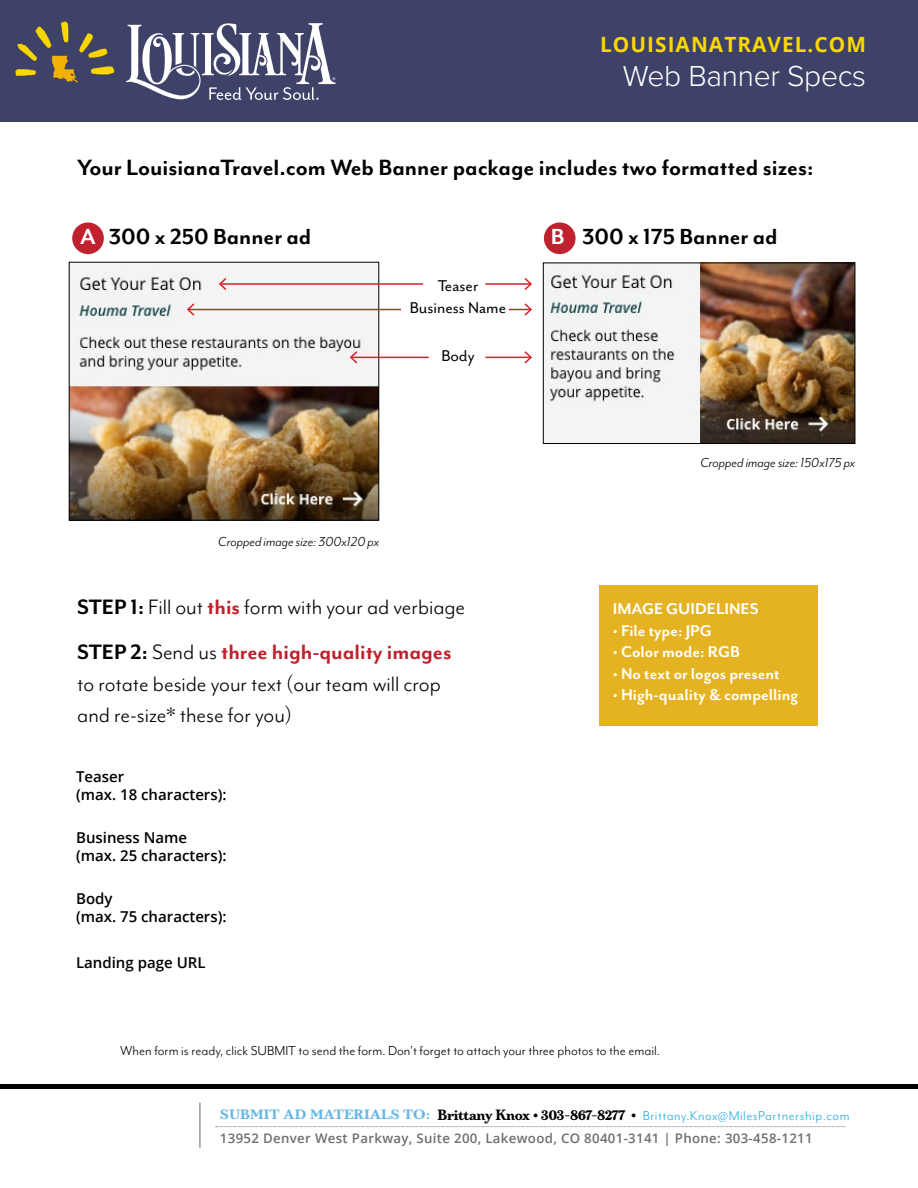
<style>
.page{position:relative;width:918px;height:1188px;background:#fff}
.page>*{position:absolute;margin:0;border:0;box-sizing:border-box;transform-origin:0 0}
.t1{font:300 30px "Proxima Nova";letter-spacing:-.01em;color:#fff}
.t2{font:700 25.5px "Mr Eaves Mod OT";color:#000}
.t3{font:700 25.2px "Mr Eaves Mod OT";color:#000}
.t4{font:24px/45px "Mr Eaves Mod OT";color:#000}
.t5{font:700 21px "Open Sans";letter-spacing:.05em;color:#fcd700}
.t6{font:700 18px "Mr Eaves San OT";color:#fff}
.t7{font:18px/22.5px "Mr Eaves San OT";color:#000;text-align:center}
.t8{font:600 15px/18px "Open Sans";color:#000}
.t9{font:15px "Mr Eaves Mod OT";color:#000}
.t10{font:italic 15px "Mr Eaves Mod OT";color:#000}
.t11{font:14.85px "Mr Eaves Mod OT";letter-spacing:.035em;color:#24abe2}
.t12{font:600 13.2px "Open Sans";letter-spacing:.025em;color:#6d6e71}
.s1{color:#fff}
.s2{font-weight:700}
.s3{font-weight:700;color:#bf212e}
.s4{font-family:"Marcia";font-weight:700;font-size:13.5px;color:#63b8e7}
.s5{font-family:"Marcia";font-weight:700;color:#000}
</style>
<div class="page">
<hr style="left:199px;top:1103px;width:2px;height:45px;background:#939598">
<svg style="left:216px;top:1126px;width:629px;height:1px"></svg>
<hr style="left:0;top:1085px;width:918px;height:4px;background:#000">
<img style="left:545px;top:265px;width:308px;height:177px">
<div style="left:543px;top:263px;width:312px;height:181px;border:1px solid #000"></div>
<img style="left:71px;top:264px;width:306px;height:255px">
<div style="left:69px;top:262px;width:310px;height:259px;border:1px solid #000"></div>
<div style="left:0;top:0;width:918px;height:122px;background:#3f4268"></div>
<img style="left:15px;top:21px;width:100px;height:62px">
<svg style="left:126px;top:23px;width:209px;height:77px"></svg>
<div style="left:544px;top:222px;width:32px;height:32px;background:#bf212e;border-radius:50%"></div>
<div style="left:72px;top:222px;width:32px;height:32px;background:#bf212e;border-radius:50%"></div>
<hr style="left:220px;top:283px;width:203px;height:2px;background:#d2232a">
<svg style="left:218px;top:276px;width:10px;height:16px"></svg>
<hr style="left:485px;top:283px;width:46px;height:2px;background:#d2232a">
<svg style="left:523px;top:278px;width:9px;height:12px"></svg>
<hr style="left:485px;top:357px;width:46px;height:1px;background:#d2232a">
<svg style="left:523px;top:351px;width:9px;height:13px"></svg>
<svg style="left:509px;top:303px;width:23px;height:13px"></svg>
<hr style="left:351px;top:357px;width:78px;height:1px;background:#d2232a">
<svg style="left:349px;top:350px;width:10px;height:15px"></svg>
<hr style="left:188px;top:309px;width:213px;height:1px;background:#d2232a">
<svg style="left:186px;top:302px;width:10px;height:15px"></svg>
<div style="left:599px;top:585px;width:219px;height:141px;background:#e5b222"></div>
<p class="t5" style="left:600px;top:29px;width:267px">LOUISIANATRAVEL.COM</p>
<p class="t1" style="left:623px;top:54px;width:245px">Web Banner Specs</p>
<p class="t2" style="left:77px;top:153px;width:738px">Your LouisianaTravel.com Web Banner package includes two formatted sizes:</p>
<p class="t3" style="left:80px;top:223px;width:233px"><span class="s1">A</span> 300 x 250 Banner ad</p>
<p class="t3" style="left:551px;top:223px;width:228px"><span class="s1">B</span> 300 x 175 Banner ad</p>
<p class="t7" style="left:410px;top:274px;width:98px">Teaser<br>Business Name</p>
<p class="t7" style="left:441px;top:345px;width:35px">Body</p>
<p class="t10" style="left:218px;top:534px;width:162px">Cropped image size: 300x120 px</p>
<p class="t4" style="left:77px;top:585px;width:389px"><span class="s2">STEP 1:</span> Fill out <span class="s3">this</span> form with your ad verbiage<br><span class="s2">STEP 2:</span> Send us <span class="s3">three high-quality images</span></p>
<p class="t4" style="left:77px;top:668px;width:365px;line-height:31.5px">to rotate beside your text (our team will crop and re-size* these for you)</p>
<p class="t8" style="left:76px;top:767px;width:152px">Teaser<br>(max. 18 characters):</p>
<p class="t8" style="left:76px;top:828px;width:152px">Business Name (max. 25 characters):</p>
<p class="t8" style="left:76px;top:890px;width:152px">Body<br>(max. 75 characters):</p>
<p class="t8" style="left:76px;top:953px;width:131px">Landing page URL</p>
<p class="t10" style="left:700px;top:455px;width:156px">Cropped image size: 150x175 px</p>
<p class="t6" style="left:613px;top:599px;width:147px">IMAGE GUIDELINES</p>
<p class="t6" style="left:613px;top:620px;width:100px">• File type: JPG</p>
<p class="t6" style="left:613px;top:642px;width:129px">• Color mode: RGB</p>
<p class="t6" style="left:613px;top:664px;width:168px">• No text or logos present</p>
<p class="t6" style="left:613px;top:685px;width:187px">• High-quality &amp; compelling</p>
<p class="t9" style="left:120px;top:1042px;width:541px">When form is ready, click SUBMIT to send the form. Don’t forget to attach your three photos to the email.</p>
<p class="t11" style="left:220px;top:1107px;width:631px"><span class="s4">SUBMIT AD MATERIALS TO:</span> <span class="s5">Brittany Knox • 303-867-8277 •</span> Brittany.Knox@MilesPartnership.com</p>
<p class="t12" style="left:220px;top:1129px;width:594px">13952 Denver West Parkway, Suite 200, Lakewood, CO 80401-3141 | Phone: 303-458-1211</p>
</div>
